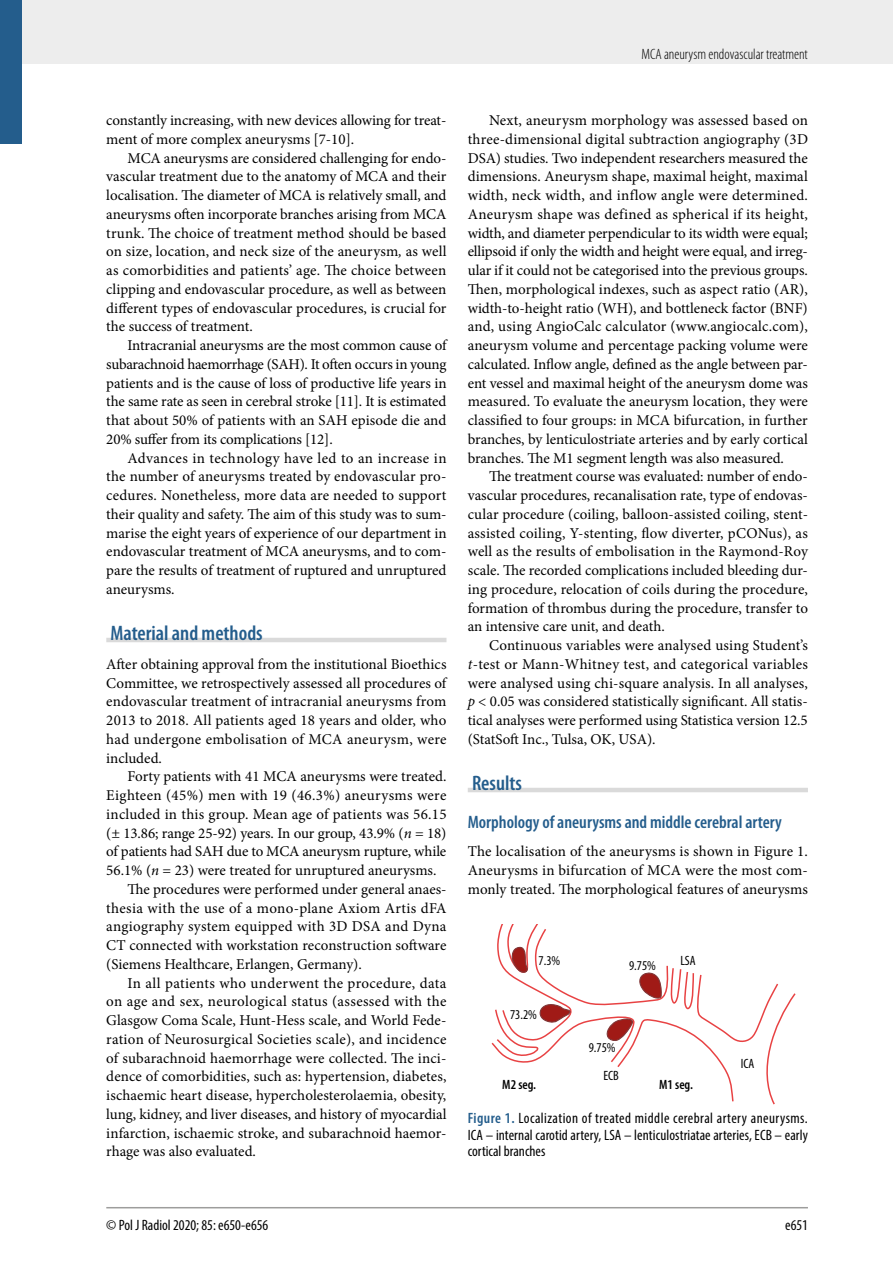
<style>
.page{position:relative;width:893px;height:1263px;background:#fff}
.page>*{position:absolute;margin:0;border:0;box-sizing:border-box;transform-origin:0 0}
.t1{font:600 condensed 21px "Myriad Pro";color:#245d8c}
.t2{font:600 condensed 18px "Myriad Pro";color:#245d8c}
.t3{font:15px/18.8px "Minion Pro";color:#000;text-align:justify}
.t4{font:15px "Minion Pro";letter-spacing:.02em;color:#000}
.t5{font:condensed 15px/16.5px "Myriad Pro";color:#000;text-align:justify}
.t6{font:15px "Minion Pro";letter-spacing:.025em;color:#000}
.t7{font:300 condensed 15px "Myriad Pro";color:#000}
.t8{font:condensed 13.5px/28px "Myriad Pro";color:#000;text-align:right}
.t9{font:600 condensed 13.5px "Myriad Pro";color:#000}
.s1{font-style:italic}
.s2{font-weight:600;color:#245d8c}
</style>
<div class="page">
<div style="left:0;top:0;width:893px;height:64px;background:#ededed"></div>
<hr style="left:106px;top:1207px;width:702px;height:1px;background:#9d9d9c">
<div style="left:0;top:0;width:21px;height:144px;background:#245d8c"></div>
<hr style="left:106px;top:638px;width:340px;height:4px;background:#dadada">
<hr style="left:468px;top:788px;width:340px;height:4px;background:#dadada">
<svg style="left:491px;top:925px;width:305px;height:180px"></svg>
<svg style="left:511px;top:946px;width:17px;height:27px"></svg>
<svg style="left:532px;top:999px;width:40px;height:24px"></svg>
<svg style="left:603px;top:967px;width:59px;height:75px"></svg>
<p class="t7" style="left:641px;top:45px;width:168px">MCA aneurysm endovascular treatment</p>
<p class="t3" style="left:106px;top:111px;width:342px">constantly increasing, with new devices allowing for treat&shy;ment of more complex aneurysms [7-10].</p>
<p class="t3" style="left:106px;top:148px;width:342px;text-indent:21px">MCA aneurysms are considered challenging for endo&shy;vascular treatment due to the anatomy of MCA and their localisation. The diameter of MCA is relatively small, and aneurysms often incorporate branches arising from MCA trunk. The choice of treatment method should be based on size, location, and neck size of the aneurysm<span class="s1">,</span> as well as comorbidities and patients’ age. The choice between clipping and endovascular procedure, as well as between different types of endovascular procedures, is crucial for the success of treatment.</p>
<p class="t3" style="left:106px;top:336px;width:342px;text-indent:21px">Intracranial aneurysms are the most common cause of subarachnoid haemorrhage (SAH). It often occurs in young patients and is the cause of loss of productive life years in the same rate as seen in cerebral stroke [11]. It is estimated that about 50% of patients with an SAH episode die and 20% suffer from its complications [12].</p>
<p class="t3" style="left:106px;top:448px;width:342px;text-indent:21px">Advances in technology have led to an increase in the number of aneurysms treated by endovascular pro&shy;cedures. Nonetheless, more data are needed to support their quality and safety. The aim of this study was to sum&shy;marise the eight years of experience of our department in endovascular treatment of MCA aneurysms, and to com&shy;pare the results of treatment of ruptured and unruptured aneurysms.</p>
<h1 class="t1" style="left:111px;top:620px;width:154px">Material and methods</h1>
<p class="t3" style="left:106px;top:655px;width:342px">After obtaining approval from the institutional Bioethics Committee, we retrospectively assessed all procedures of endovascular treatment of intracranial aneurysms from 2013 to 2018. All patients aged 18 years and older, who had undergone embolisation of MCA aneurysm, were included.</p>
<p class="t3" style="left:128px;top:767px;width:320px">Forty patients with 41 MCA aneurysms were treated.</p>
<p class="t6" style="left:106px;top:785px;width:342px">Eighteen (45%) men with 19 (46.3%) aneurysms were</p>
<p class="t4" style="left:106px;top:804px;width:342px">included in this group. Mean age of patients was 56.15</p>
<p class="t3" style="left:106px;top:823px;width:342px">(± 13.86; range 25-92) years. In our group, 43.9% (<span class="s1">n</span> = 18)</p>
<p class="t3" style="left:106px;top:842px;width:342px">of patients had SAH due to MCA aneurysm rupture, while</p>
<p class="t3" style="left:106px;top:861px;width:332px">56.1% (<span class="s1">n</span> = 23) were treated for unruptured aneurysms.</p>
<p class="t3" style="left:128px;top:880px;width:319px">The procedures were performed under general anaes-</p>
<p class="t4" style="left:106px;top:898px;width:342px">thesia with the use of a mono-plane Axiom Artis dFA</p>
<p class="t4" style="left:106px;top:916px;width:342px">angiography system equipped with 3D DSA and Dyna</p>
<p class="t3" style="left:106px;top:936px;width:342px">CT connected with workstation reconstruction software</p>
<p class="t3" style="left:106px;top:955px;width:257px">(Siemens Healthcare, Erlangen, Germany).</p>
<p class="t6" style="left:128px;top:973px;width:320px">In all patients who underwent the procedure, data</p>
<p class="t6" style="left:106px;top:991px;width:342px">on age and sex, neurological status (assessed with the</p>
<p class="t3" style="left:106px;top:1011px;width:340px">Glasgow Coma Scale, Hunt-Hess scale, and World Fede-</p>
<p class="t4" style="left:106px;top:1029px;width:342px">ration of Neurosurgical Societies scale), and incidence</p>
<p class="t3" style="left:106px;top:1048px;width:342px">of subarachnoid haemorrhage were collected. The inci-</p>
<p class="t3" style="left:106px;top:1067px;width:342px">dence of comorbidities, such as: hypertension, diabetes,</p>
<p class="t3" style="left:106px;top:1086px;width:342px">ischaemic heart disease, hypercholesterolaemia, obesity,</p>
<p class="t3" style="left:106px;top:1105px;width:342px">lung, kidney, and liver diseases, and history of myocardial</p>
<p class="t3" style="left:106px;top:1123px;width:342px">infarction, ischaemic stroke, and subarachnoid haemor-</p>
<p class="t3" style="left:106px;top:1142px;width:151px">rhage was also evaluated.</p>
<p class="t3" style="left:468px;top:111px;width:342px;text-indent:21px">Next, aneurysm morphology was assessed based on three-dimensional digital subtraction angiography (3D DSA) studies. Two independent researchers measured the dimensions. Aneurysm shape, maximal height, maximal width, neck width, and inflow angle were determined.<br>Aneurysm shape was defined as spherical if its height, width, and diameter perpendicular to its width were equal; ellipsoid if only the width and height were equal, and irreg&shy;ular if it could not be categorised into the previous groups.<br>Then, morphological indexes, such as aspect ratio (AR), width-to-height ratio (WH), and bottleneck factor (BNF) and, using AngioCalc calculator (www.angiocalc.com), aneurysm volume and percentage packing volume were calculated. Inflow angle, defined as the angle between par&shy;ent vessel and maximal height of the aneurysm dome was measured. To evaluate the aneurysm location, they were classified to four groups: in MCA bifurcation, in further branches, by lenticulostriate arteries and by early cortical branches. The M1 segment length was also measured.</p>
<p class="t3" style="left:468px;top:467px;width:342px;text-indent:21px">The treatment course was evaluated: number of endo&shy;vascular procedures, recanalisation rate, type of endovas&shy;cular procedure (coiling, balloon-assisted coiling, stent&shy;assisted coiling, Y-stenting, flow diverter, pCONus), as well as the results of embolisation in the Raymond-Roy scale. The recorded complications included bleeding dur&shy;ing procedure, relocation of coils during the procedure, formation of thrombus during the procedure, transfer to an intensive care unit, and death.</p>
<p class="t3" style="left:468px;top:636px;width:342px;text-indent:21px">Continuous variables were analysed using Student’s <span class="s1">t</span>-test or Mann-Whitney test, and categorical variables were analysed using chi-square analysis. In all analyses, <span class="s1">p</span> &lt; 0.05 was considered statistically significant. All statis&shy;tical analyses were performed using Statistica version 12.5 (StatSoft Inc., Tulsa, OK, USA).</p>
<h1 class="t1" style="left:472px;top:770px;width:51px">Results</h1>
<p class="t2" style="left:468px;top:811px;width:316px">Morphology of aneurysms and middle cerebral artery</p>
<p class="t3" style="left:468px;top:842px;width:342px">The localisation of the aneurysms is shown in Figure 1.<br>Aneurysms in bifurcation of MCA were the most com&shy;monly treated. The morphological features of aneurysms</p>
<p class="t8" style="left:538px;top:946px;width:23px">7.3%</p>
<p class="t8" style="left:510px;top:1000px;width:28px">73.2%</p>
<p class="t9" style="left:502px;top:1076px;width:35px">M2 seg.</p>
<p class="t8" style="left:629px;top:951px;width:28px">9.75%</p>
<p class="t8" style="left:680px;top:946px;width:17px">LSA</p>
<p class="t8" style="left:589px;top:1033px;width:32px">9.75%<br>ECB</p>
<p class="t9" style="left:659px;top:1076px;width:35px">M1 seg.</p>
<p class="t8" style="left:741px;top:1049px;width:15px">ICA</p>
<p class="t5" style="left:468px;top:1110px;width:342px"><span class="s2">Figure 1.</span> Localization of treated middle cerebral artery aneurysms.<br>ICA – internal carotid artery, LSA – lenticulostriatae arteries, ECB – early cortical branches</p>
<p class="t5" style="left:106px;top:1216px;width:164px">© Pol J Radiol 2020; 85: e650-e656</p>
<p class="t5" style="left:785px;top:1216px;width:24px">e651</p>
</div>
